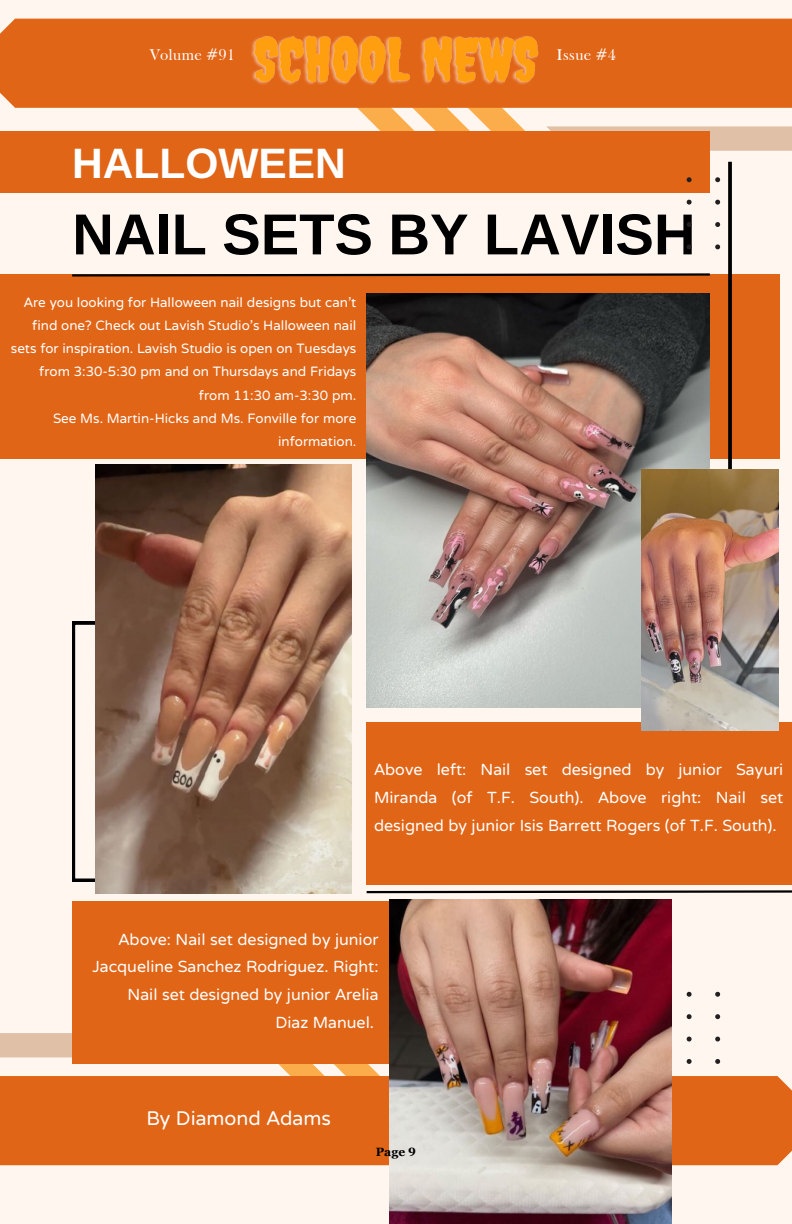
<style>
.page{position:relative;width:792px;height:1224px;background:#fff6ef}
.page>*{position:absolute;margin:0;border:0;box-sizing:border-box;transform-origin:0 0}
.t1{font:57.8px "Ramabhadra";color:#000}
.t2{font:42.5px "Ramabhadra";color:#fff}
.t3{font:24.6px "NTR";color:#fff}
.t4{font:20px/27.8px "NTR";color:#fff;text-align:justify}
.t5{font:16.8px/23.2px "NTR";color:#fff;text-align:right}
.t6{font:16px "Frys Baskerville BT";color:#fff}
.t7{font:700 12px "Georgia Pro";color:#000}
</style>
<div class="page">
<svg style="left:0;top:1033px;width:389px;height:43px"></svg>
<div style="left:0;top:1076px;width:792px;height:89px;background:#e16517"></div>
<div style="left:0;top:275px;width:780px;height:184px;background:#e16517"></div>
<svg style="left:72px;top:622px;width:23px;height:259px"></svg>
<img style="left:366px;top:294px;width:344px;height:414px">
<svg style="left:728px;top:162px;width:4px;height:307px"></svg>
<svg style="left:357px;top:108px;width:435px;height:43px"></svg>
<div style="left:0;top:19px;width:792px;height:89px;background:#e16517"></div>
<div style="left:0;top:131px;width:710px;height:62px;background:#e16517"></div>
<svg style="left:70px;top:273px;width:642px;height:4px"></svg>
<img style="left:95px;top:464px;width:256px;height:429px">
<div style="left:366px;top:722px;width:426px;height:163px;background:#e16517"></div>
<svg style="left:686px;top:177px;width:34px;height:72px"></svg>
<div style="left:72px;top:901px;width:391px;height:162px;background:#e16517"></div>
<svg style="left:686px;top:991px;width:34px;height:73px"></svg>
<svg style="left:366px;top:890px;width:426px;height:4px"></svg>
<img style="left:389px;top:900px;width:283px;height:324px">
<img style="left:641px;top:469px;width:138px;height:262px">
<img style="left:247px;top:24px;width:294px;height:71px">
<p class="t6" style="left:150px;top:45px;width:87px">Volume #91</p>
<p class="t6" style="left:556px;top:45px;width:61px">Issue #4</p>
<p class="t2" style="left:72px;top:138px;width:275px">HALLOWEEN</p>
<p class="t1" style="left:72px;top:201px;width:625px">NAIL SETS BY LAVISH</p>
<p class="t5" style="left:11px;top:289px;width:347px">Are you looking for Halloween nail designs but can’t find one? Check out Lavish Studio’s Halloween nail sets for inspiration. Lavish Studio is open on Tuesdays from 3:30-5:30 pm and on Thursdays and Fridays from 11:30 am-3:30 pm.</p>
<p class="t5" style="left:53px;top:405px;width:305px">See Ms. Martin-Hicks and Ms. Fonville for more information.</p>
<p class="t4" style="left:374px;top:755px;width:411px">Above left: Nail set designed by junior Sayuri Miranda (of T.F. South). Above right: Nail set designed by junior Isis Barrett Rogers (of T.F. South).</p>
<p class="t4" style="left:92px;top:924px;width:288px;text-align:right">Above: Nail set designed by junior<br>Jacqueline Sanchez Rodriguez. Right:<br>Nail set designed by junior Arelia<br>Diaz Manuel.</p>
<p class="t3" style="left:146px;top:1102px;width:186px">By Diamond Adams</p>
<p class="t7" style="left:376px;top:1145px;width:42px">Page 9</p>
</div>
